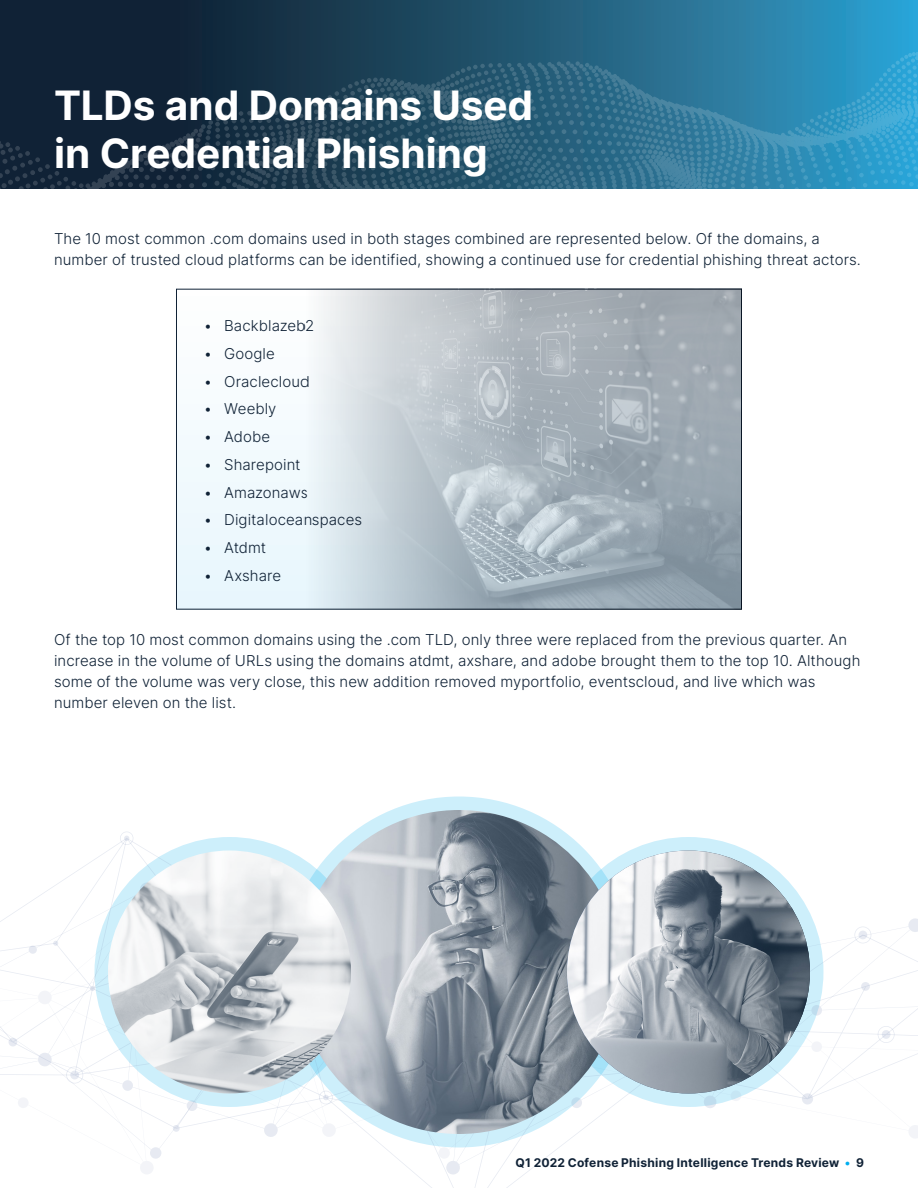
<style>
.page{position:relative;width:918px;height:1188px;background:#fff}
.page>*{position:absolute;margin:0;border:0;box-sizing:border-box;transform-origin:0 0}
.Q_Header{font:40.5px/48px "Inter";color:#fff}
.Q_Body_Text{font:300 15px/21px "Inter";letter-spacing:.005em;color:#102236}
.t1{font:12px "Inter";letter-spacing:.02em;color:#102236}
.s1{color:#00aeef}
</style>
<div class="page">
<svg style="left:0;top:0;width:918px;height:61px;background:#1d516c"></svg>
<svg style="left:731px;top:52px;width:187px;height:137px;background:#3194bf"></svg>
<svg style="left:0;top:61px;width:735px;height:128px;background:#224960"></svg>
<div style="left:284px;top:796px;width:350px;height:352px;background:#cdeffb;border-radius:50%"></div>
<svg style="left:0;top:838px;width:918px;height:350px"></svg>
<svg style="left:861px;top:982px;width:9px;height:9px"></svg>
<svg style="left:802px;top:1093px;width:11px;height:12px"></svg>
<svg style="left:173px;top:1125px;width:7px;height:7px"></svg>
<svg style="left:9px;top:1038px;width:8px;height:8px"></svg>
<svg style="left:90px;top:986px;width:5px;height:5px"></svg>
<svg style="left:53px;top:941px;width:5px;height:5px"></svg>
<svg style="left:878px;top:1026px;width:17px;height:17px"></svg>
<svg style="left:854px;top:926px;width:17px;height:17px"></svg>
<svg style="left:319px;top:1091px;width:14px;height:13px"></svg>
<svg style="left:66px;top:1066px;width:17px;height:18px"></svg>
<svg style="left:120px;top:832px;width:13px;height:13px"></svg>
<img style="left:297px;top:810px;width:324px;height:324px;border-radius:162px">
<img style="left:108px;top:850px;width:243px;height:243px;border-radius:122px">
<img style="left:567px;top:850px;width:243px;height:244px;border-radius:122px">
<div style="left:176px;top:289px;width:566px;height:320px;background:#f3fafe"></div>
<img style="left:305px;top:289px;width:437px;height:321px">
<p class="Q_Header" style="left:54px;top:81px;width:481px">TLDs and Domains Used in Credential Phishing</p>
<p class="Q_Body_Text" style="left:54px;top:228px;width:808px">The 10 most common .com domains used in both stages combined are represented below. Of the domains, a number of trusted cloud platforms can be identified, showing a continued use for credential phishing threat actors.</p>
<p class="Q_Body_Text" style="left:204px;top:315px;width:112px">• Backblazeb2</p>
<p class="Q_Body_Text" style="left:204px;top:343px;width:72px">• Google</p>
<p class="Q_Body_Text" style="left:204px;top:370px;width:107px">• Oraclecloud</p>
<p class="Q_Body_Text" style="left:204px;top:398px;width:74px">• Weebly</p>
<p class="Q_Body_Text" style="left:204px;top:426px;width:68px">• Adobe</p>
<p class="Q_Body_Text" style="left:204px;top:454px;width:98px">• Sharepoint</p>
<p class="Q_Body_Text" style="left:204px;top:481px;width:106px">• Amazonaws</p>
<p class="Q_Body_Text" style="left:204px;top:509px;width:160px">• Digitaloceanspaces</p>
<p class="Q_Body_Text" style="left:204px;top:537px;width:64px">• Atdmt</p>
<p class="Q_Body_Text" style="left:204px;top:565px;width:79px">• Axshare</p>
<p class="Q_Body_Text" style="left:54px;top:628px;width:808px">Of the top 10 most common domains using the .com TLD, only three were replaced from the previous quarter. An increase in the volume of URLs using the domains atdmt, axshare, and adobe brought them to the top 10. Although some of the volume was very close, this new addition removed myportfolio, eventscloud, and live which was number eleven on the list.</p>
<p class="t1" style="left:515px;top:1154px;width:350px">Q1 2022 Cofense Phishing Intelligence Trends Review <span class="s1">•</span> 9</p>
</div>
